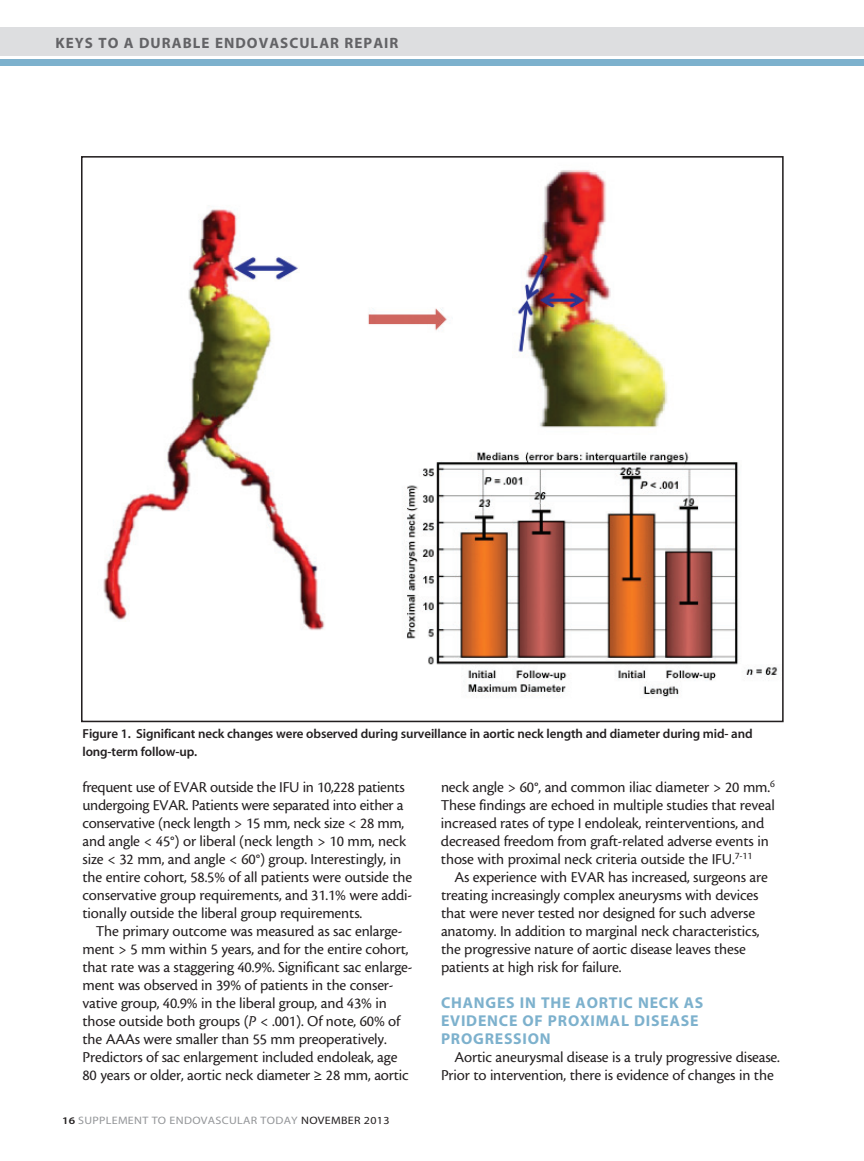
<style>
.page{position:relative;width:864px;height:1161px;background:#fff}
.page>*{position:absolute;margin:0;border:0;box-sizing:border-box;transform-origin:0 0}
.t1{font:15.75px/18px "Cronos MM 408 10";letter-spacing:-.01em;color:#231f20}
.t2{font:15.75px/18px "Myriad MM 700 600";letter-spacing:.05em;color:#7db1cd}
.t3{font:15px "Myriad MM 700 600";letter-spacing:.07em;color:#636366}
.t4{font:13.05px/18px "Myriad MM 565 600";letter-spacing:-.01em;color:#231f20}
.t5{font:10.8px "Myriad MM 400 600";letter-spacing:.025em;color:#939598;scale:1.11 1}
.t6{font:10.8px "Myriad MM 400 600";letter-spacing:.025em;color:#231f20;scale:1.11 1}
.s1{font-family:"Cronos MM It 408 10"}
.s2{font-family:"Geneva";font-size:12.75px}
.s3{font-family:"Myriad MM 565 600";font-size:10.2px;color:#231f20}
.s4{color:#939598}
</style>
<div class="page">
<div style="left:0;top:27px;width:864px;height:28px;background:#dddee0"></div>
<div style="left:0;top:60px;width:864px;height:6px;background:#7db1cd"></div>
<img style="left:103px;top:170px;width:675px;height:528px">
<p class="t3" style="left:56px;top:36px;width:344px">KEYS TO A DURABLE ENDOVASCULAR REPAIR</p>
<p class="t4" style="left:82px;top:725px;width:672px">Figure 1. Significant neck changes were observed during surveillance in aortic neck length and diameter during mid- and long-term follow-up.</p>
<p class="t1" style="left:82px;top:778px;width:331px">frequent use of EVAR outside the IFU in 10,228 patients undergoing EVAR. Patients were separated into either a conservative (neck length &gt; 15 mm, neck size &lt; 28 mm, and angle &lt; 45°) or liberal (neck length &gt; 10 mm, neck size &lt; 32 mm, and angle &lt; 60°) group. Interestingly, in the entire cohort, 58.5% of all patients were outside the conservative group requirements, and 31.1% were addi&shy;tionally outside the liberal group requirements.</p>
<p class="t1" style="left:82px;top:922px;width:332px;text-indent:13px">The primary outcome was measured as sac enlarge&shy;ment &gt; 5 mm within 5 years, and for the entire cohort, that rate was a staggering 40.9%. Significant sac enlarge&shy;ment was observed in 39% of patients in the conser&shy;vative group, 40.9% in the liberal group, and 43% in those outside both groups (<span class="s1">P</span> &lt; .001). Of note, 60% of the AAAs were smaller than 55 mm preoperatively.<br>Predictors of sac enlargement included endoleak, age 80 years or older, aortic neck diameter <span class="s2">≥</span> 28 mm, aortic</p>
<p class="t5" style="left:62px;top:1115px;width:53px"><span class="s3">16</span> SUPPLEMENT</p>
<p class="t5" style="left:152px;top:1115px;width:30px">TO ENDO</p>
<p class="t5" style="left:201px;top:1115px;width:14px">VASC</p>
<p class="t5" style="left:229px;top:1115px;width:43px">ULAR TODA</p>
<p class="t6" style="left:291px;top:1115px;width:38px"><span class="s4">Y</span> NOVEMBE</p>
<p class="t6" style="left:354px;top:1115px;width:33px">R 2013</p>
<p class="t1" style="left:441px;top:778px;width:335px">neck angle &gt; 60°, and common iliac diameter &gt; 20 mm.<sup>6<br></sup>These findings are echoed in multiple studies that reveal increased rates of type I endoleak, reinterventions, and decreased freedom from graft-related adverse events in those with proximal neck criteria outside the IFU.<sup>7-11</sup></p>
<p class="t1" style="left:441px;top:868px;width:328px;text-indent:13px">As experience with EVAR has increased, surgeons are treating increasingly complex aneurysms with devices that were never tested nor designed for such adverse anatomy. In addition to marginal neck characteristics, the progressive nature of aortic disease leaves these patients at high risk for failure.</p>
<p class="t2" style="left:441px;top:995px;width:264px">CHANGES IN THE AORTIC NECK AS<br>EVIDENCE OF PROXIMAL DISEASE<br>PROGRESSION</p>
<p class="t1" style="left:441px;top:1048px;width:340px;text-indent:13px">Aortic aneurysmal disease is a truly progressive disease.<br>Prior to intervention, there is evidence of changes in the</p>
</div>
